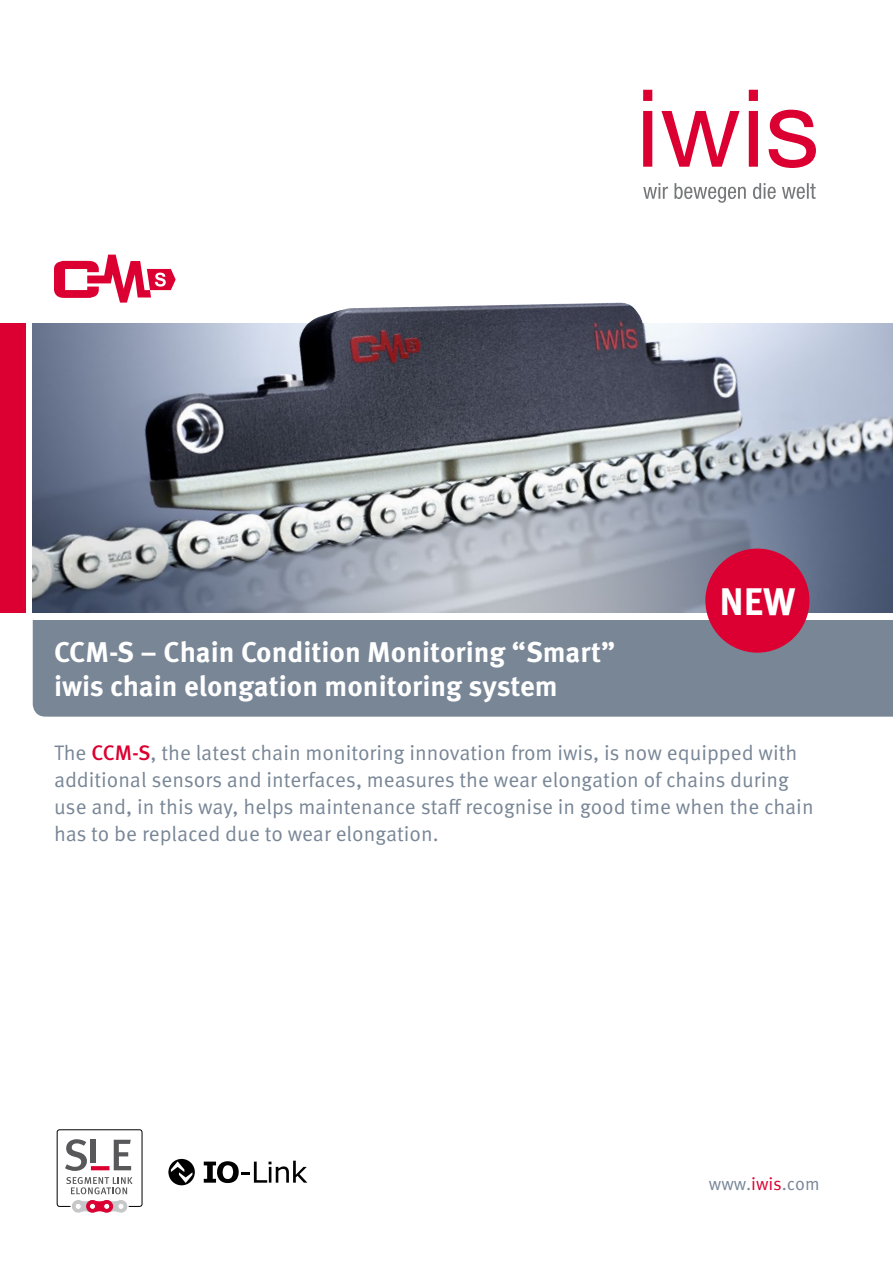
<style>
.page{position:relative;width:893px;height:1263px;background:#fff}
.page>*{position:absolute;margin:0;border:0;box-sizing:border-box;transform-origin:0 0}
.t1{font:700 38.4px "Meta OT";color:#fff}
.t2{font:700 28.5px/34.2px "Meta OT";color:#fff}
.t3{font:21px/27px "Meta OT";color:#788696}
.t4{font:18px "Meta OT";color:#788696}
.s1{font-weight:500;color:#db0031}
.s2{color:#db0031}
</style>
<div class="page">
<img style="left:33px;top:323px;width:860px;height:289px">
<div style="left:33px;top:620px;width:860px;height:97px;background:#788696"></div>
<div style="left:0;top:323px;width:26px;height:289px;background:#db0031"></div>
<svg style="left:54px;top:255px;width:122px;height:48px"></svg>
<svg style="left:168px;top:1159px;width:27px;height:26px"></svg>
<svg style="left:171px;top:1161px;width:21px;height:22px"></svg>
<svg style="left:204px;top:1161px;width:103px;height:23px"></svg>
<div style="left:57px;top:1129px;width:85px;height:78px;border:1px solid #000;border-radius:2px"></div>
<svg style="left:66px;top:1177px;width:67px;height:35px"></svg>
<svg style="left:65px;top:1139px;width:66px;height:32px"></svg>
<img style="left:277px;top:302px;width:406px;height:161px">
<div style="left:705px;top:549px;width:104px;height:104px;background:#db0031;border-radius:50%"></div>
<svg style="left:643px;top:183px;width:173px;height:20px"></svg>
<svg style="left:643px;top:90px;width:173px;height:78px"></svg>
<h2 class="t2" style="left:54px;top:635px;width:563px">CCM-S – Chain Condition Monitoring “Smart” iwis chain elongation monitoring system</h2>
<h1 class="t1" style="left:719px;top:577px;width:78px">NEW</h1>
<p class="t3" style="left:54px;top:740px;width:761px">The <span class="s1">CCM-S</span>, the latest chain monitoring innovation from iwis, is now equipped with additional sensors and interfaces, measures the wear elongation of chains during use and, in this way, helps maintenance staff recognise in good time when the chain has to be replaced due to wear elongation.</p>
<p class="t4" style="left:709px;top:1173px;width:112px">www.<span class="s2">iwis</span>.com</p>
</div>
